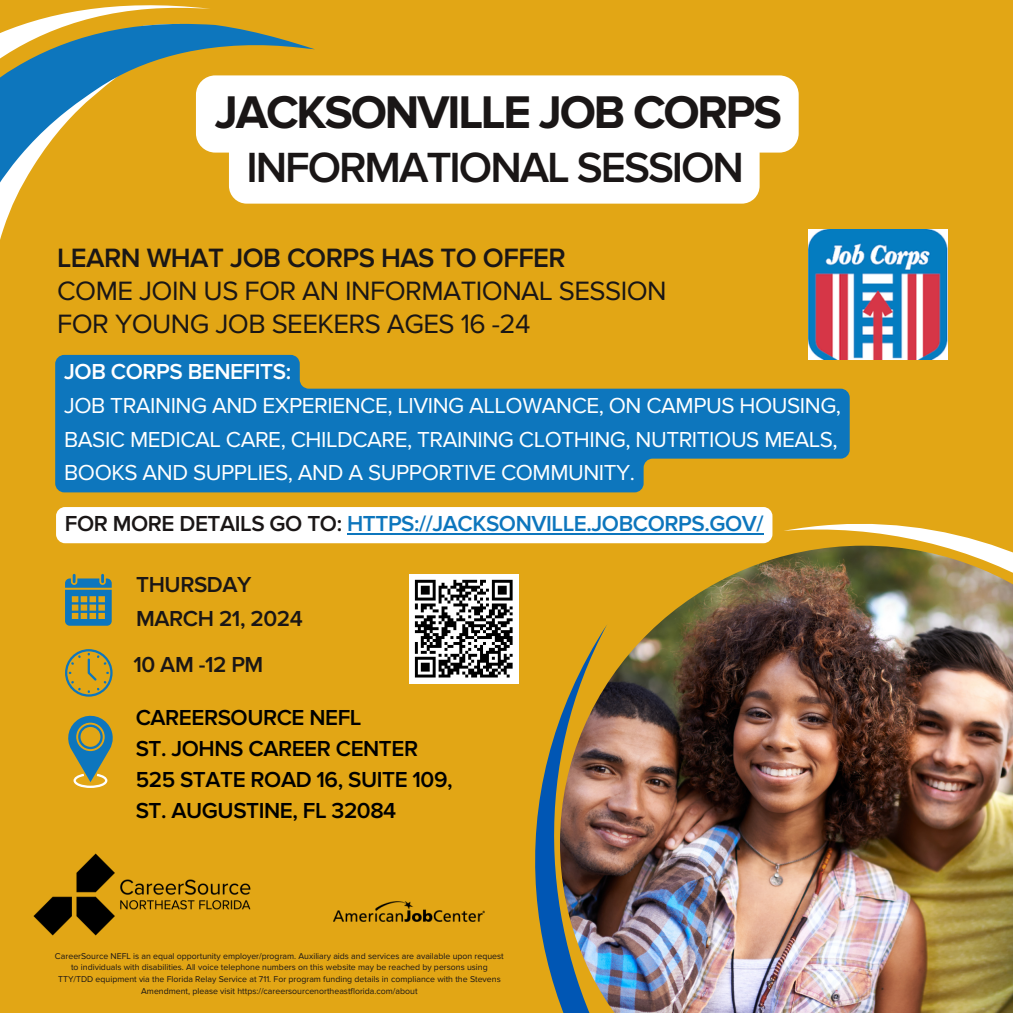
<style>
.page{position:relative;width:1013px;height:1013px;background:#fff}
.page>*{position:absolute;margin:0;border:0;box-sizing:border-box;transform-origin:0 0}
.t1{font:700 47.5px "Proxima Nova";letter-spacing:-.045em;color:#1a1616}
.t2{font:600 43.75px "Proxima Nova";letter-spacing:-.045em;color:#1a1616}
.t3{font:27.5px/32.8px "Proxima Nova";letter-spacing:-.02em;color:#1a1616}
.t4{font:22.5px/33.8px "Proxima Nova";letter-spacing:-.02em;color:#fff}
.t5{font:600 22.5px/31px "Proxima Nova";letter-spacing:-.02em;color:#000}
.t6{font:600 22.5px "Proxima Nova";letter-spacing:-.02em;color:#0d76bd}
.t7{font:600 22.5px/33.8px "Proxima Nova";letter-spacing:-.02em;color:#1a1616}
.t8{font:8.75px/11.6px "Proxima Nova";color:#1a1616;text-align:center}
.s1{font-weight:600}
.s2{color:#1a1616}
</style>
<div class="page">
<div style="left:0;top:0;width:1012px;height:1012px;background:#e2a615"></div>
<img style="left:333px;top:624px;width:679px;height:388px">
<img style="left:682px;top:279px;width:330px;height:627px">
<svg style="left:65px;top:574px;width:47px;height:51px"></svg>
<img style="left:808px;top:229px;width:139px;height:130px">
<div style="left:409px;top:574px;width:109px;height:109px;background:#fff"></div>
<svg style="left:414px;top:579px;width:99px;height:99px"></svg>
<svg style="left:65px;top:649px;width:48px;height:47px"></svg>
<img style="left:33px;top:853px;width:218px;height:83px">
<img style="left:333px;top:901px;width:152px;height:20px">
<svg style="left:759px;top:75px;width:39px;height:78px;background:#fdf9f1"></svg>
<svg style="left:0;top:5px;width:759px;height:199px"></svg>
<svg style="left:68px;top:715px;width:45px;height:72px"></svg>
<svg style="left:55px;top:355px;width:794px;height:137px;fill:#0d76bd"></svg>
<div style="left:56px;top:507px;width:716px;height:36px;background:#fff;border-radius:9px"></div>
<hr style="left:347px;top:533px;width:416px;height:2px;background:#0d76bd">
<p class="t1" style="left:215px;top:84px;width:568px">JACKSONVILLE JOB CORPS</p>
<h4 class="t2" style="left:246px;top:141px;width:499px">INFORMATIONAL SESSION</h4>
<p class="t3" style="left:57px;top:242px;width:611px"><span class="s1">LEARN WHAT JOB CORPS HAS TO OFFER<br></span>COME JOIN US FOR AN INFORMATIONAL SESSION<br>FOR YOUNG JOB SEEKERS AGES 16 -24</p>
<p class="t4" style="left:64px;top:355px;width:778px"><span class="s1">JOB CORPS BENEFITS:<br></span>JOB TRAINING AND EXPERIENCE, LIVING ALLOWANCE, ON CAMPUS HOUSING, BASIC MEDICAL CARE, CHILDCARE, TRAINING CLOTHING, NUTRITIOUS MEALS, BOOKS AND SUPPLIES, AND A SUPPORTIVE COMMUNITY.</p>
<p class="t6" style="left:65px;top:510px;width:700px"><span class="s2">FOR MORE DETAILS GO TO:</span> HTTPS://JACKSONVILLE.JOBCORPS.GOV/</p>
<h3 class="t7" style="left:136px;top:568px;width:168px">THURSDAY<br>MARCH 21, 2024</h3>
<p class="t7" style="left:133px;top:647px;width:131px">10 AM -12 PM</p>
<p class="t5" style="left:136px;top:702px;width:318px">CAREERSOURCE NEFL<br>ST. JOHNS CAREER CENTER<br>525 STATE ROAD 16, SUITE 109,<br>ST. AUGUSTINE, FL 32084</p>
<h3 class="t8" style="left:55px;top:950px;width:450px">CareerSource NEFL is an equal opportunity employer/program. Auxiliary aids and services are available upon request to individuals with disabilities. All voice telephone numbers on this website may be reached by persons using TTY/TDD equipment via the Florida Relay Service at 711. For program funding details in compliance with the Stevens Amendment, please visit https://careersourcenortheastflorida.com/about</h3>
</div>
